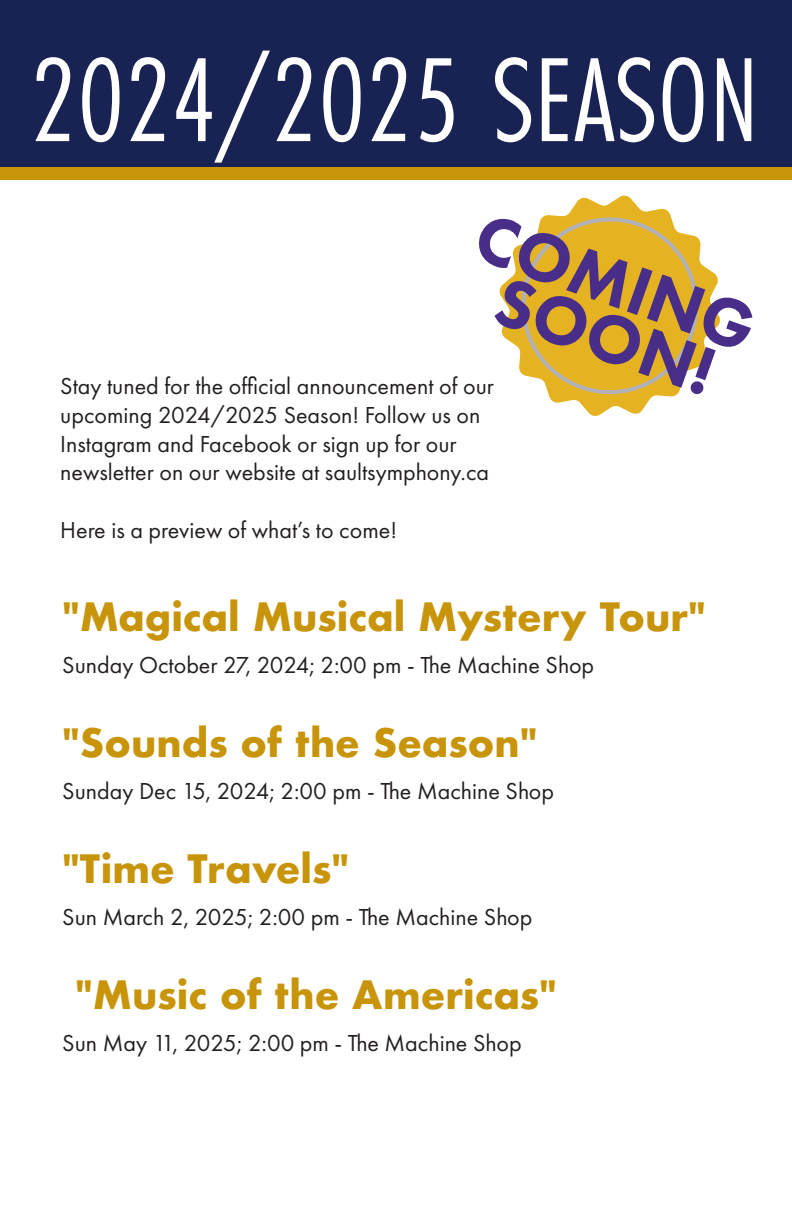
<style>
.page{position:relative;width:792px;height:1224px;background:#fff}
.page>*{position:absolute;margin:0;border:0;box-sizing:border-box;transform-origin:0 0}
.t1{font:124.2px "Futura PT Cond";letter-spacing:.015em;color:#fff}
.t2{font:800 70px/54px "Futura PT";color:#482e89;text-align:center}
.t3{font:700 38px "Futura";color:#c7940a}
.t4{font:24px/28.8px "Futura PT";color:#231f20}
</style>
<div class="page">
<div style="left:0;top:0;width:792px;height:176px;background:#192353"></div>
<div style="left:0;top:167px;width:792px;height:12px;background:#c7940a"></div>
<svg style="left:499px;top:195px;width:221px;height:221px"></svg>
<svg style="left:513px;top:209px;width:194px;height:194px;background:#e5bc44"></svg>
<h1 class="t1" style="left:31px;top:28px;width:729px">2024/2025 SEASON</h1>
<h2 class="t2" style="left:486px;top:208px;width:293px;rotate:19deg">COMING<br>SOON!</h2>
<p class="t4" style="left:60px;top:371px;width:435px">Stay tuned for the official announcement of our upcoming 2024/2025 Season! Follow us on Instagram and Facebook or sign up for our newsletter on our website at saultsymphony.ca</p>
<p class="t4" style="left:60px;top:515px;width:338px">Here is a preview of what’s to come!</p>
<h3 class="t3" style="left:62px;top:589px;width:645px">"Magical Musical Mystery Tour"</h3>
<p class="t4" style="left:62px;top:650px;width:533px">Sunday October 27, 2024; 2:00 pm - The Machine Shop</p>
<h3 class="t3" style="left:62px;top:715px;width:477px">"Sounds of the Season"</h3>
<p class="t4" style="left:62px;top:776px;width:493px">Sunday Dec 15, 2024; 2:00 pm - The Machine Shop</p>
<h3 class="t3" style="left:62px;top:841px;width:288px">"Time Travels"</h3>
<p class="t4" style="left:62px;top:902px;width:472px">Sun March 2, 2025; 2:00 pm - The Machine Shop</p>
<h3 class="t3" style="left:75px;top:967px;width:483px">"Music of the Americas"</h3>
<p class="t4" style="left:62px;top:1028px;width:461px">Sun May 11, 2025; 2:00 pm - The Machine Shop</p>
</div>
